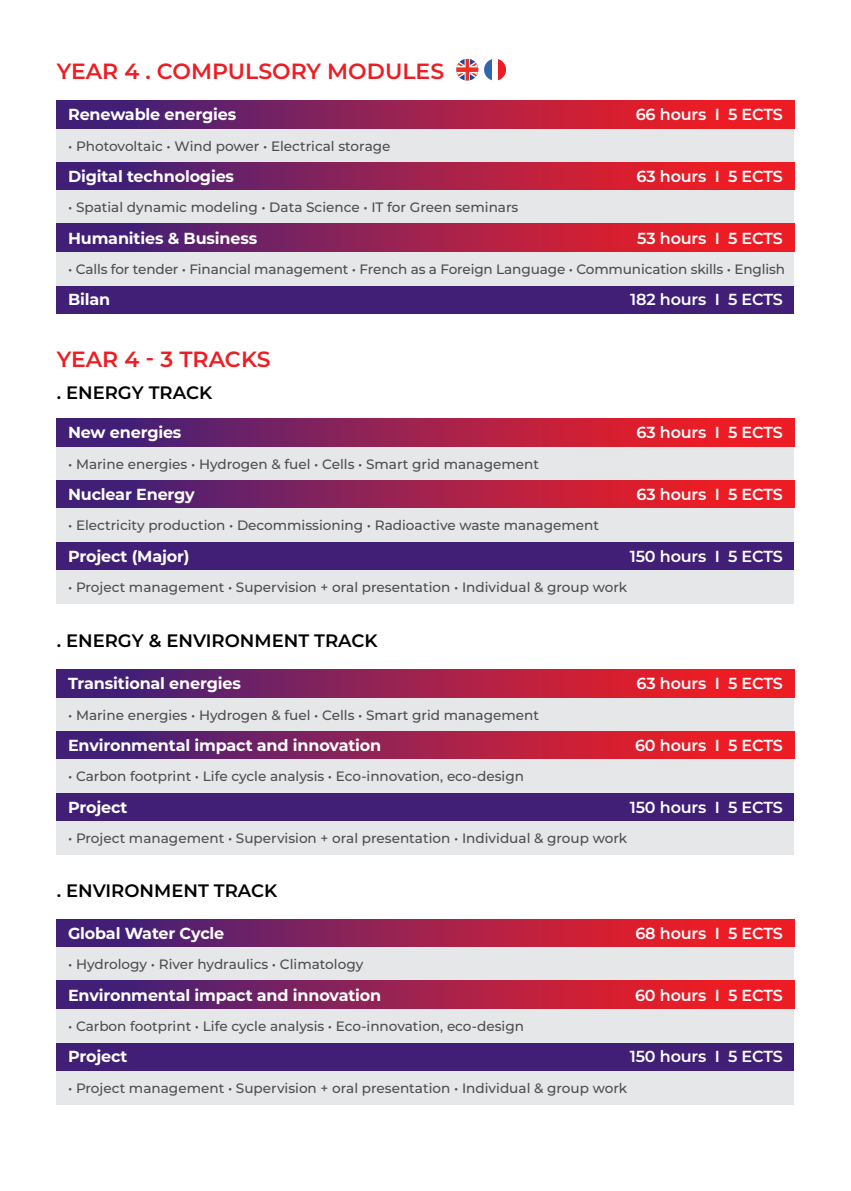
<style>
.page{position:relative;width:851px;height:1191px;background:#fff}
.page>*{position:absolute;margin:0;border:0;box-sizing:border-box;transform-origin:0 0}
.t1{font:600 22px "Montserrat";color:#ed1d24}
.t2{font:600 18px "Montserrat";color:#000}
.t3{font:700 16px "Montserrat";letter-spacing:-.01em;color:#fff}
.t4{font:600 16px "Montserrat";letter-spacing:-.01em;color:#fff}
.t5{font:500 13.6px "Montserrat";color:#4d4d4f}
</style>
<div class="page">
<svg style="left:456px;top:59px;width:22px;height:22px"></svg>
<svg style="left:484px;top:59px;width:7px;height:21px"></svg>
<svg style="left:498px;top:59px;width:8px;height:22px"></svg>
<div style="left:57px;top:128px;width:737px;height:34px;background:#e6e7e8"></div>
<div style="left:57px;top:446px;width:737px;height:34px;background:#e6e7e8"></div>
<div style="left:57px;top:697px;width:737px;height:34px;background:#e6e7e8"></div>
<div style="left:57px;top:946px;width:737px;height:35px;background:#e6e7e8"></div>
<div style="left:57px;top:190px;width:737px;height:34px;background:#e6e7e8"></div>
<div style="left:57px;top:508px;width:737px;height:34px;background:#e6e7e8"></div>
<div style="left:57px;top:759px;width:737px;height:34px;background:#e6e7e8"></div>
<div style="left:57px;top:1008px;width:737px;height:34px;background:#e6e7e8"></div>
<div style="left:57px;top:252px;width:737px;height:34px;background:#e6e7e8"></div>
<div style="left:57px;top:569px;width:737px;height:34px;background:#e6e7e8"></div>
<div style="left:57px;top:820px;width:737px;height:34px;background:#e6e7e8"></div>
<div style="left:57px;top:1070px;width:737px;height:34px;background:#e6e7e8"></div>
<svg style="left:57px;top:100px;width:737px;height:28px;background:#9d204c"></svg>
<svg style="left:57px;top:418px;width:737px;height:28px;background:#9d204c"></svg>
<svg style="left:57px;top:669px;width:737px;height:28px;background:#9d204c"></svg>
<svg style="left:57px;top:919px;width:737px;height:27px;background:#9d204c"></svg>
<div style="left:57px;top:286px;width:737px;height:27px;background:#421f77"></div>
<svg style="left:57px;top:224px;width:737px;height:28px;background:#9d204c"></svg>
<div style="left:57px;top:542px;width:737px;height:27px;background:#421f77"></div>
<div style="left:57px;top:793px;width:737px;height:27px;background:#421f77"></div>
<div style="left:57px;top:1042px;width:737px;height:28px;background:#421f77"></div>
<svg style="left:57px;top:162px;width:737px;height:28px;background:#9d204c"></svg>
<svg style="left:57px;top:480px;width:737px;height:28px;background:#9d204c"></svg>
<svg style="left:57px;top:731px;width:737px;height:28px;background:#9d204c"></svg>
<svg style="left:57px;top:981px;width:737px;height:27px;background:#9d204c"></svg>
<h1 class="t1" style="left:57px;top:55px;width:389px">YEAR 4 . COMPULSORY MODULES</h1>
<p class="t3" style="left:68px;top:103px;width:169px">Renewable energies</p>
<p class="t4" style="left:635px;top:103px;width:149px">66 hours I 5 ECTS</p>
<p class="t5" style="left:68px;top:136px;width:324px">• Photovoltaic • Wind power • Electrical storage</p>
<p class="t3" style="left:68px;top:164px;width:167px">Digital technologies</p>
<p class="t4" style="left:636px;top:165px;width:148px">63 hours I 5 ECTS</p>
<p class="t5" style="left:68px;top:198px;width:452px">• Spatial dynamic modeling • Data Science • IT for Green seminars</p>
<p class="t3" style="left:68px;top:226px;width:191px">Humanities &amp; Business</p>
<p class="t4" style="left:637px;top:226px;width:147px">53 hours I 5 ECTS</p>
<p class="t5" style="left:68px;top:260px;width:718px">• Calls for tender • Financial management • French as a Foreign Language • Communication skills • English</p>
<p class="t3" style="left:68px;top:288px;width:44px">Bilan</p>
<p class="t4" style="left:630px;top:288px;width:154px">182 hours I 5 ECTS</p>
<h1 class="t1" style="left:57px;top:344px;width:215px">YEAR 4 - 3 TRACKS</h1>
<h2 class="t2" style="left:57px;top:380px;width:157px">. ENERGY TRACK</h2>
<p class="t3" style="left:68px;top:421px;width:115px">New energies</p>
<p class="t4" style="left:636px;top:421px;width:148px">63 hours I 5 ECTS</p>
<p class="t5" style="left:68px;top:454px;width:472px">• Marine energies • Hydrogen &amp; fuel • Cells • Smart grid management</p>
<p class="t3" style="left:68px;top:482px;width:128px">Nuclear Energy</p>
<p class="t4" style="left:636px;top:483px;width:148px">63 hours I 5 ECTS</p>
<p class="t5" style="left:68px;top:516px;width:532px">• Electricity production • Decommissioning • Radioactive waste management</p>
<p class="t3" style="left:68px;top:544px;width:123px">Project (Major)</p>
<p class="t4" style="left:629px;top:544px;width:155px">150 hours I 5 ECTS</p>
<p class="t5" style="left:68px;top:578px;width:560px">• Project management • Supervision + oral presentation • Individual &amp; group work</p>
<h2 class="t2" style="left:57px;top:628px;width:322px">. ENERGY &amp; ENVIRONMENT TRACK</h2>
<p class="t3" style="left:68px;top:671px;width:174px">Transitional energies</p>
<p class="t4" style="left:636px;top:672px;width:148px">63 hours I 5 ECTS</p>
<p class="t5" style="left:68px;top:705px;width:472px">• Marine energies • Hydrogen &amp; fuel • Cells • Smart grid management</p>
<p class="t3" style="left:68px;top:733px;width:314px">Environmental impact and innovation</p>
<p class="t4" style="left:635px;top:733px;width:149px">60 hours I 5 ECTS</p>
<p class="t5" style="left:68px;top:767px;width:457px">• Carbon footprint • Life cycle analysis • Eco-innovation, eco-design</p>
<p class="t3" style="left:68px;top:795px;width:61px">Project</p>
<p class="t4" style="left:629px;top:795px;width:155px">150 hours I 5 ECTS</p>
<p class="t5" style="left:68px;top:829px;width:560px">• Project management • Supervision + oral presentation • Individual &amp; group work</p>
<h2 class="t2" style="left:57px;top:877px;width:222px">. ENVIRONMENT TRACK</h2>
<p class="t3" style="left:68px;top:921px;width:158px">Global Water Cycle</p>
<p class="t4" style="left:635px;top:921px;width:149px">68 hours I 5 ECTS</p>
<p class="t5" style="left:68px;top:955px;width:297px">• Hydrology • River hydraulics • Climatology</p>
<p class="t3" style="left:68px;top:983px;width:314px">Environmental impact and innovation</p>
<p class="t4" style="left:635px;top:983px;width:149px">60 hours I 5 ECTS</p>
<p class="t5" style="left:68px;top:1016px;width:457px">• Carbon footprint • Life cycle analysis • Eco-innovation, eco-design</p>
<p class="t3" style="left:68px;top:1045px;width:61px">Project</p>
<p class="t4" style="left:629px;top:1045px;width:155px">150 hours I 5 ECTS</p>
<p class="t5" style="left:68px;top:1078px;width:560px">• Project management • Supervision + oral presentation • Individual &amp; group work</p>
</div>
